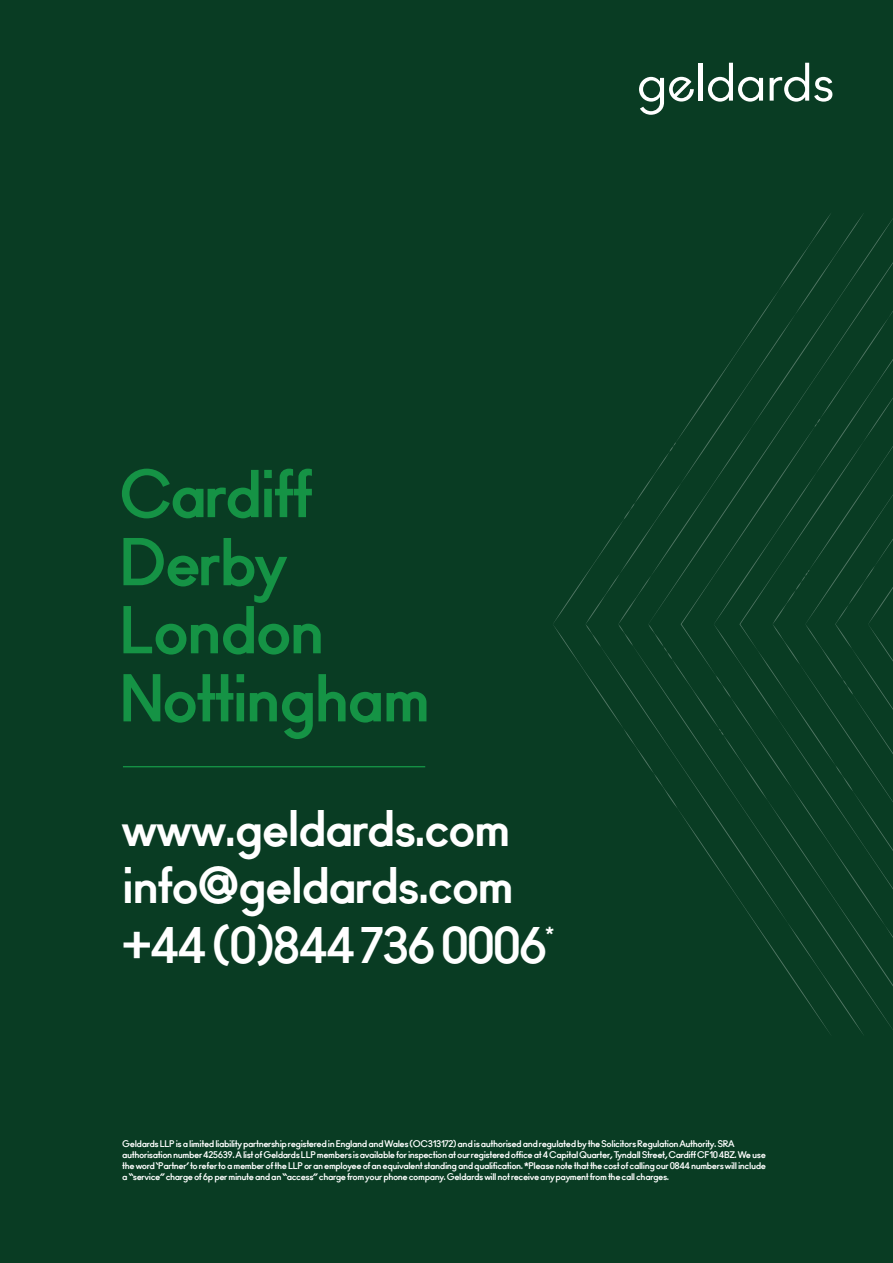
<style>
.page{position:relative;width:893px;height:1263px;background:#093c23}
.page>*{position:absolute;margin:0;border:0;box-sizing:border-box;transform-origin:0 0}
.t1{font:700 63px "Ano";letter-spacing:-.05em;color:#159345}
.t2{font:700 48px "Ano";letter-spacing:-.05em;color:#fff}
.t3{font:700 16.35px "Ano";color:#fff}
.t4{font:700 9px/10.8px "Ano";letter-spacing:-.05em;color:#fff}
</style>
<div class="page">
<hr style="left:123px;top:766px;width:302px;height:1px;background:#159345">
<svg style="left:639px;top:77px;width:55px;height:38px"></svg>
<hr style="left:699px;top:63px;width:4px;height:38px;background:#fff">
<svg style="left:708px;top:63px;width:55px;height:39px"></svg>
<svg style="left:770px;top:63px;width:62px;height:39px"></svg>
<svg style="left:553px;top:213px;width:340px;height:822px"></svg>
<p class="t1" style="left:119px;top:455px;width:196px">Cardiff</p>
<p class="t1" style="left:119px;top:523px;width:169px">Derby</p>
<p class="t1" style="left:119px;top:591px;width:208px">London</p>
<p class="t1" style="left:119px;top:659px;width:313px">Nottingham</p>
<p class="t2" style="left:122px;top:799px;width:390px">www.geldards.com</p>
<p class="t2" style="left:122px;top:856px;width:394px">info@geldards.com</p>
<p class="t2" style="left:122px;top:916px;width:427px">+44 (0)844 736 0006</p>
<p class="t3" style="left:545px;top:922px;width:10px">*</p>
<p class="t4" style="left:122px;top:1138px;width:645px">Geldards LLP is a limited liability partnership registered in England and Wales (OC313172) and is authorised and regulated by the Solicitors Regulation Authority. SRA authorisation number 425639. A list of Geldards LLP members is available for inspection at our registered office at 4 Capital Quarter, Tyndall Street, Cardiff CF10 4BZ. We use the word ‘Partner’ to refer to a member of the LLP or an employee of an equivalent standing and qualification. *Please note that the cost of calling our 0844 numbers will include a “service” charge of 6p per minute and an “access” charge from your phone company. Geldards will not receive any payment from the call charges.</p>
</div>
